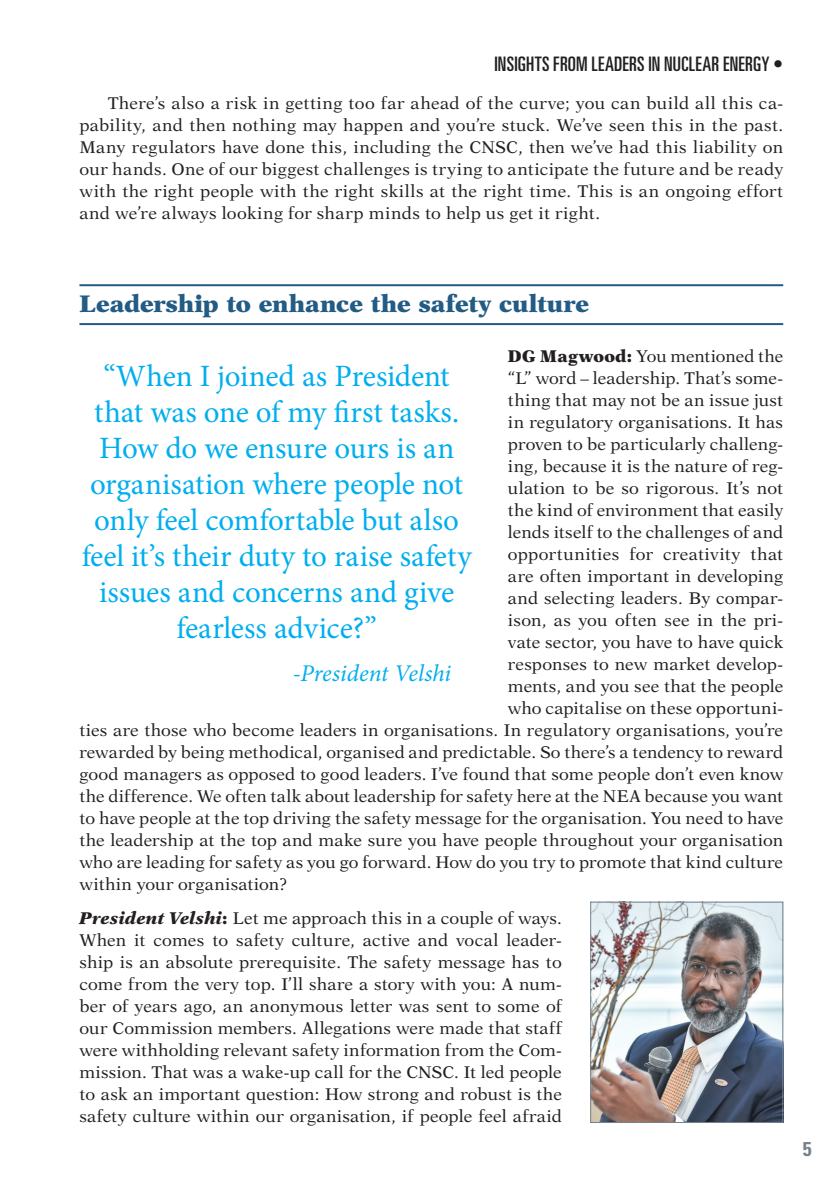
<style>
.page{position:relative;width:840px;height:1191px;background:#fff}
.page>*{position:absolute;margin:0;border:0;box-sizing:border-box;transform-origin:0 0}
.t1{font:31px/36px "Minion Pro";letter-spacing:-.005em;color:#00aeef;text-align:center}
.Titre_dans_txt{font:900 24px "New Aster LT Std";letter-spacing:-.005em;color:#225b84}
.t2{font:italic 24px "Minion Pro";color:#00aeef}
.t3{font:ultra-condensed 20px "Univers LT Std";letter-spacing:.01em;color:#231f20}
.t4{font:700 condensed 20px "Univers LT Std";color:#76838a}
.NEA_DG{font:17px "New Aster LT Std";letter-spacing:.01em;color:#231f20}
.OTHER_SPEAKER{font:17px/22px "New Aster LT Std";letter-spacing:.015em;color:#231f20;text-align:justify}
.Texte_courant_retrai{font:17px/22px "New Aster LT Std";letter-spacing:.015em;color:#231f20;text-align:justify}
.s1{font-weight:900}
.s2{font-weight:900;font-style:italic}
</style>
<div class="page">
<hr style="left:79px;top:284px;width:703px;height:2px;background:#225b84">
<hr style="left:79px;top:323px;width:703px;height:2px;background:#225b84">
<img style="left:592px;top:903px;width:188px;height:218px">
<div style="left:590px;top:901px;width:192px;height:222px;border:1px solid #76838a"></div>
<p class="t3" style="left:494px;top:53px;width:290px">INSIGHTS FROM LEADERS IN NUCLEAR ENERGY •</p>
<p class="Texte_courant_retrai" style="left:79px;top:93px;width:705px;text-indent:28px">There’s also a risk in getting too far ahead of the curve; you can build all this ca&shy;pability, and then nothing may happen and you’re stuck. We’ve seen this in the past.<br>Many regulators have done this, including the CNSC, then we’ve had this liability on our hands. One of our biggest challenges is trying to anticipate the future and be ready with the right people with the right skills at the right time. This is an ongoing effort and we’re always looking for sharp minds to help us get it right.</p>
<p class="Titre_dans_txt" style="left:79px;top:289px;width:511px">Leadership to enhance the safety culture</p>
<p class="NEA_DG" style="left:507px;top:346px;width:276px"><span class="s1">DG Magwood:</span> You mentioned the</p>
<p class="NEA_DG" style="left:507px;top:368px;width:276px">“L” word – leadership. That’s some-</p>
<p class="NEA_DG" style="left:507px;top:390px;width:276px">thing that may not be an issue just</p>
<p class="NEA_DG" style="left:507px;top:412px;width:276px">in regulatory organisations. It has</p>
<p class="NEA_DG" style="left:507px;top:434px;width:276px">proven to be particularly challeng-</p>
<p class="NEA_DG" style="left:507px;top:456px;width:276px">ing, because it is the nature of reg-</p>
<p class="NEA_DG" style="left:507px;top:478px;width:276px">ulation to be so rigorous. It’s not</p>
<p class="NEA_DG" style="left:507px;top:500px;width:277px">the kind of environment that easily</p>
<p class="NEA_DG" style="left:507px;top:522px;width:276px">lends itself to the challenges of and</p>
<p class="NEA_DG" style="left:507px;top:544px;width:276px">opportunities for creativity that</p>
<p class="NEA_DG" style="left:507px;top:566px;width:276px">are often important in developing</p>
<p class="NEA_DG" style="left:507px;top:588px;width:276px">and selecting leaders. By compar-</p>
<p class="NEA_DG" style="left:507px;top:610px;width:276px">ison, as you often see in the pri-</p>
<p class="NEA_DG" style="left:507px;top:632px;width:276px">vate sector, you have to have quick</p>
<p class="NEA_DG" style="left:507px;top:654px;width:276px">responses to new market develop-</p>
<p class="NEA_DG" style="left:507px;top:676px;width:276px">ments, and you see that the people</p>
<p class="NEA_DG" style="left:507px;top:698px;width:276px">who capitalise on these opportuni-</p>
<p class="NEA_DG" style="left:79px;top:720px;width:704px">ties are those who become leaders in organisations. In regulatory organisations, you’re</p>
<p class="NEA_DG" style="left:79px;top:742px;width:705px">rewarded by being methodical, organised and predictable. So there’s a tendency to reward</p>
<p class="NEA_DG" style="left:79px;top:764px;width:704px">good managers as opposed to good leaders. I’ve found that some people don’t even know</p>
<p class="NEA_DG" style="left:79px;top:786px;width:704px">the difference. We often talk about leadership for safety here at the NEA because you want</p>
<p class="NEA_DG" style="left:79px;top:808px;width:705px">to have people at the top driving the safety message for the organisation. You need to have</p>
<p class="NEA_DG" style="left:79px;top:830px;width:704px">the leadership at the top and make sure you have people throughout your organisation</p>
<p class="NEA_DG" style="left:79px;top:852px;width:704px">who are leading for safety as you go forward. How do you try to promote that kind culture</p>
<p class="NEA_DG" style="left:79px;top:874px;width:209px">within your organisation?</p>
<p class="OTHER_SPEAKER" style="left:79px;top:907px;width:483px"><span class="s2">President Velshi</span><span class="s1">:</span> Let me approach this in a couple of ways.<br>When it comes to safety culture, active and vocal leader&shy;ship is an absolute prerequisite. The safety message has to come from the very top. I’ll share a story with you: A num&shy;ber of years ago, an anonymous letter was sent to some of our Commission members. Allegations were made that staff were withholding relevant safety information from the Com&shy;mission. That was a wake-up call for the CNSC. It led people to ask an important question: How strong and robust is the safety culture within our organisation, if people feel afraid</p>
<p class="t1" style="left:82px;top:358px;width:391px">“When I joined as President that was one of my first tasks.<br>How do we ensure ours is an organisation where people not only feel comfortable but also feel it’s their duty to raise safety issues and concerns and give fearless advice?”</p>
<p class="t2" style="left:292px;top:657px;width:160px">-President Velshi</p>
<p class="t4" style="left:802px;top:1136px;width:10px">5</p>
</div>
